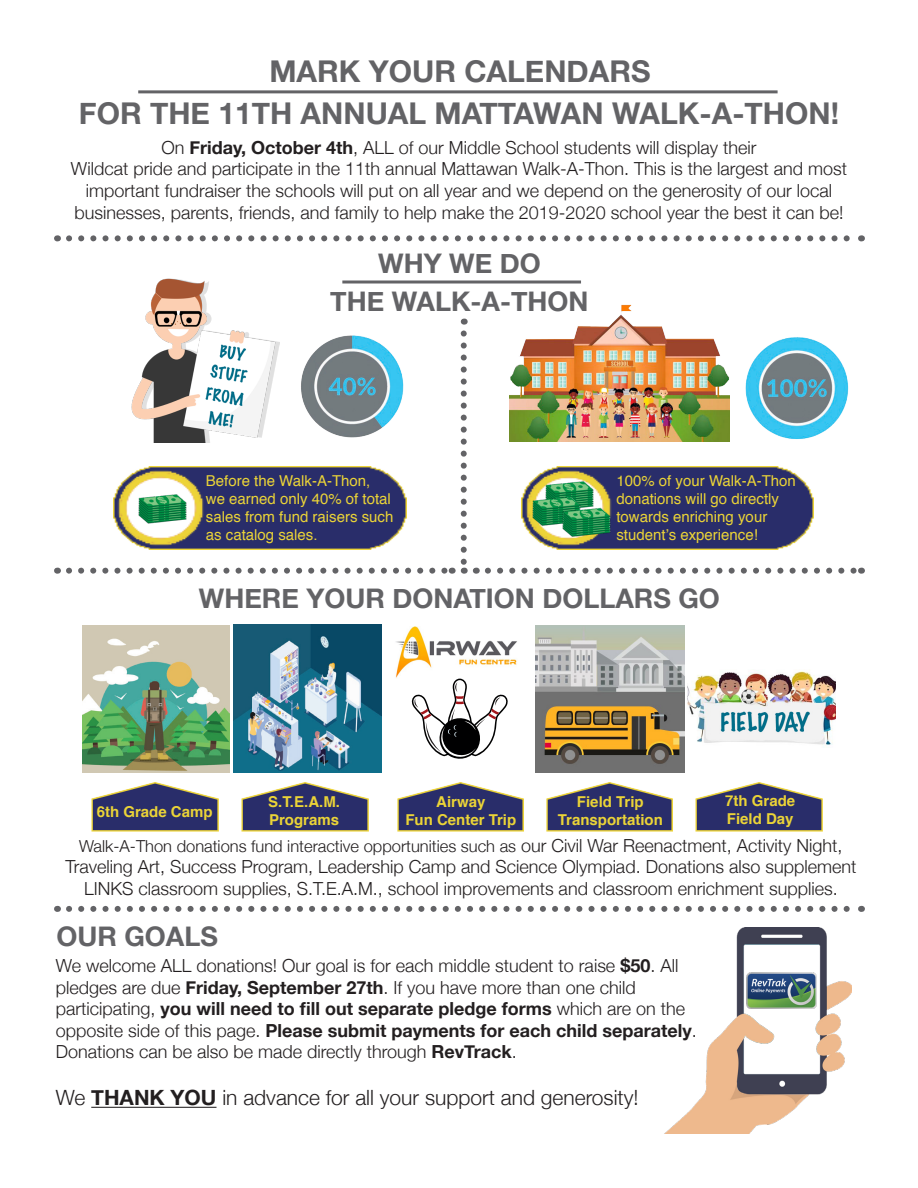
<style>
.page{position:relative;width:918px;height:1188px;background:#fff}
.page>*{position:absolute;margin:0;border:0;box-sizing:border-box;transform-origin:0 0}
.t1{font:700 30px "Helvetica Neue";color:#636366}
.t2{font:700 27px "Helvetica Neue";color:#636366}
.t3{font:300 21px "Helvetica Neue";color:#231f20}
.t4{font:300 18px/21.6px "Helvetica Neue";color:#231f20;text-align:center}
.t5{font:300 16.5px "Helvetica Neue";color:#231f20}
.t6{font:15px/18px "Helvetica";color:#ebd437}
.t7{font:700 15px "Helvetica";color:#ebd437}
.s1{font-weight:700}
.s2{font-size:18px}
</style>
<div class="page">
<img style="left:82px;top:625px;width:147px;height:147px">
<img style="left:688px;top:670px;width:148px;height:78px">
<img style="left:131px;top:278px;width:149px;height:164px">
<img style="left:509px;top:304px;width:220px;height:138px">
<img style="left:301px;top:335px;width:103px;height:103px">
<img style="left:745px;top:337px;width:104px;height:102px">
<svg style="left:69px;top:568px;width:377px;height:6px"></svg>
<svg style="left:461px;top:333px;width:6px;height:241px"></svg>
<svg style="left:488px;top:568px;width:367px;height:6px"></svg>
<img style="left:664px;top:928px;width:187px;height:206px">
<img style="left:536px;top:625px;width:148px;height:148px">
<img style="left:396px;top:626px;width:121px;height:52px">
<img style="left:233px;top:624px;width:149px;height:148px">
<img style="left:91px;top:782px;width:278px;height:50px">
<img style="left:397px;top:782px;width:426px;height:50px">
<svg style="left:69px;top:906px;width:781px;height:6px"></svg>
<svg style="left:342px;top:280px;width:239px;height:4px"></svg>
<svg style="left:69px;top:235px;width:781px;height:6px"></svg>
<img style="left:114px;top:466px;width:292px;height:84px">
<img style="left:129px;top:475px;width:67px;height:62px">
<img style="left:522px;top:466px;width:292px;height:84px">
<img style="left:536px;top:466px;width:66px;height:22px">
<img style="left:523px;top:477px;width:66px;height:62px">
<img style="left:554px;top:488px;width:66px;height:62px">
<hr style="left:138px;top:90px;width:640px;height:3px;background:#636366">
<hr style="left:91px;top:1107px;width:126px;height:1px;background:#231f20">
<img style="left:746px;top:973px;width:71px;height:35px">
<div style="left:401px;top:672px;width:118px;height:92px;background:#fff"></div>
<svg style="left:411px;top:679px;width:97px;height:80px"></svg>
<p class="t1" style="left:269px;top:48px;width:383px">MARK YOUR CALENDARS</p>
<p class="t1" style="left:79px;top:90px;width:762px">FOR THE 11TH ANNUAL MATTAWAN WALK-A-THON!</p>
<p class="t4" style="left:71px;top:135px;width:778px">On <span class="s1">Friday, October 4th</span>, ALL of our Middle School students will display their<br>Wildcat pride and participate in the 11th annual Mattawan Walk-A-Thon. This is the largest and most important fundraiser the schools will put on all year and we depend on the generosity of our local businesses, parents, friends, and family to help make the 2019-2020 school year the best it can be!</p>
<p class="t2" style="left:378px;top:242px;width:164px">WHY WE DO</p>
<p class="t2" style="left:330px;top:281px;width:260px">THE WALK-A-THON</p>
<p class="t6" style="left:206px;top:473px;width:189px">Before the Walk-A-Thon,<br>we earned only 40% of total sales from fund raisers such as catalog sales.</p>
<p class="t6" style="left:616px;top:472px;width:181px">100% of your Walk-A-Thon donations will go directly towards enriching your student’s experience!</p>
<p class="t2" style="left:199px;top:577px;width:523px">WHERE YOUR DONATION DOLLARS GO</p>
<p class="t7" style="left:97px;top:800px;width:117px">6th Grade Camp</p>
<p class="t7" style="left:268px;top:790px;width:73px">S.T.E.A.M.</p>
<p class="t7" style="left:269px;top:808px;width:72px">Programs</p>
<p class="t7" style="left:436px;top:790px;width:51px">Airway</p>
<p class="t7" style="left:405px;top:808px;width:112px">Fun Center Trip</p>
<p class="t7" style="left:577px;top:789px;width:68px">Field Trip</p>
<p class="t7" style="left:558px;top:807px;width:107px">Transportation</p>
<p class="t7" style="left:725px;top:788px;width:72px">7th Grade</p>
<p class="t7" style="left:727px;top:806px;width:68px">Field Day</p>
<p class="t5" style="left:79px;top:833px;width:765px">Walk-A-Thon donations fund interactive opportunities such as <span class="s2">our Civil War Reenactment, Activity Night,</span></p>
<p class="t4" style="left:65px;top:855px;width:792px">Traveling Art, Success Program, Leadership Camp and Science Olympiad. Donations also supplement<br>LINKS classroom supplies, S.T.E.A.M., school improvements and classroom enrichment supplies.</p>
<p class="t2" style="left:56px;top:915px;width:163px">OUR GOALS</p>
<p class="t4" style="left:56px;top:953px;width:642px;text-align:left">We welcome ALL donations! Our goal is for each middle student to raise <span class="s1">$50</span>. All pledges are due <span class="s1">Friday, September 27th</span>. If you have more than one child participating, <span class="s1">you will need to fill out separate pledge forms</span> which are on the opposite side of this page. <span class="s1">Please submit payments for each child separately</span>.<br>Donations can be also be made directly through <span class="s1">RevTrack</span>.</p>
<p class="t3" style="left:56px;top:1081px;width:584px">We <span class="s1">THANK YOU</span> in advance for all your support and generosity!</p>
</div>
